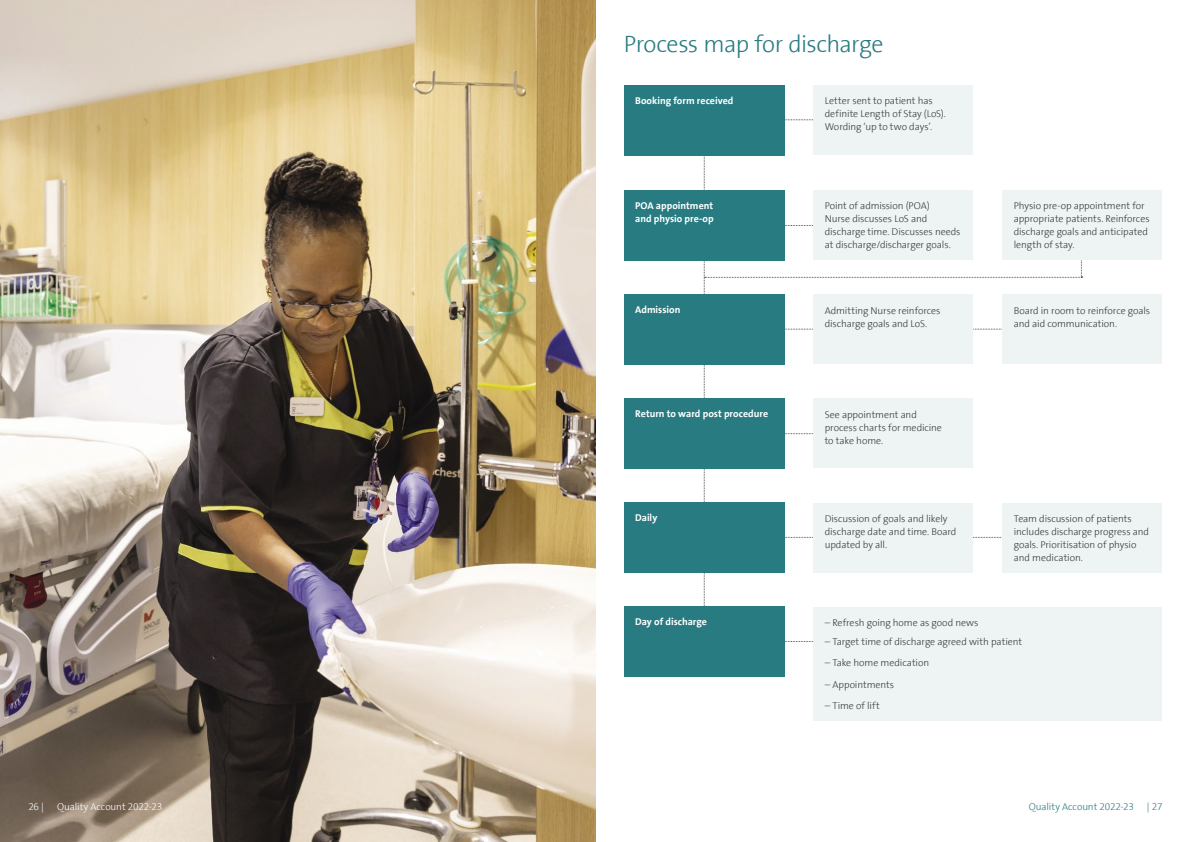
<style>
.page{position:relative;width:1191px;height:842px;background:#fff}
.page>*{position:absolute;margin:0;border:0;box-sizing:border-box;transform-origin:0 0}
.t1{font:300 24px "The Sans Spire";letter-spacing:-.025em;color:#287b81}
.t2{font:300 10px/13px "The Sans Spire";letter-spacing:-.01em;color:#393939}
.t3{font:700 10px/13px "The Sans Spire";color:#fff}
.t4{font:300 10px "The Sans Spire";letter-spacing:-.01em;color:#fff}
.t5{font:300 10px "The Sans Spire";letter-spacing:-.01em;color:#287b81}
</style>
<div class="page">
<div style="left:746px;top:114px;width:104px;height:12px;background:#000;opacity:.2"></div>
<div style="left:813px;top:86px;width:160px;height:69px;background:#edf4f3"></div>
<div style="left:813px;top:607px;width:349px;height:113px;background:#edf4f3"></div>
<div style="left:1002px;top:503px;width:160px;height:69px;background:#edf4f3"></div>
<div style="left:698px;top:119px;width:12px;height:527px;background:#000;opacity:.2"></div>
<svg style="left:704px;top:120px;width:378px;height:522px"></svg>
<div style="left:1002px;top:191px;width:160px;height:69px;background:#edf4f3"></div>
<div style="left:1002px;top:295px;width:160px;height:69px;background:#edf4f3"></div>
<div style="left:624px;top:85px;width:160px;height:70px;background:#287b81"></div>
<div style="left:624px;top:190px;width:160px;height:70px;background:#287b81"></div>
<div style="left:624px;top:398px;width:160px;height:70px;background:#287b81"></div>
<div style="left:624px;top:502px;width:160px;height:71px;background:#287b81"></div>
<div style="left:624px;top:607px;width:160px;height:70px;background:#287b81"></div>
<div style="left:624px;top:294px;width:160px;height:70px;background:#287b81"></div>
<img style="left:0;top:0;width:595px;height:842px">
<h1 class="t1" style="left:624px;top:30px;width:261px">Process map for discharge</h1>
<p class="t2" style="left:824px;top:95px;width:123px">Letter sent to patient has definite Length of Stay (LoS).<br>Wording ‘up to two days’.</p>
<p class="t3" style="left:635px;top:94px;width:100px">Booking form received</p>
<p class="t3" style="left:635px;top:199px;width:80px">POA appointment and physio pre-op</p>
<p class="t2" style="left:824px;top:200px;width:137px">Point of admission (POA)<br>Nurse discusses LoS and discharge time. Discusses needs at discharge/discharger goals.</p>
<p class="t3" style="left:635px;top:303px;width:47px">Admission</p>
<p class="t2" style="left:824px;top:304px;width:117px">Admitting Nurse reinforces discharge goals and LoS.</p>
<p class="t3" style="left:635px;top:407px;width:134px">Return to ward post procedure</p>
<p class="t2" style="left:824px;top:408px;width:119px">See appointment and process charts for medicine to take home.</p>
<p class="t3" style="left:635px;top:511px;width:24px">Daily</p>
<p class="t2" style="left:824px;top:512px;width:133px">Discussion of goals and likely discharge date and time. Board updated by all.</p>
<p class="t2" style="left:1013px;top:200px;width:137px">Physio pre-op appointment for appropriate patients. Reinforces discharge goals and anticipated length of stay.</p>
<p class="t2" style="left:1013px;top:304px;width:138px">Board in room to reinforce goals and aid communication.</p>
<p class="t2" style="left:1013px;top:512px;width:137px">Team discussion of patients includes discharge progress and goals. Prioritisation of physio and medication.</p>
<p class="t3" style="left:635px;top:615px;width:73px">Day of discharge</p>
<p class="t2" style="left:824px;top:616px;width:155px">– Refresh going home as good news</p>
<p class="t2" style="left:824px;top:635px;width:199px">– Target time of discharge agreed with patient</p>
<p class="t2" style="left:824px;top:656px;width:106px">– Take home medication</p>
<p class="t2" style="left:824px;top:678px;width:71px">– Appointments</p>
<p class="t2" style="left:824px;top:699px;width:56px">– Time of lift</p>
<p class="t4" style="left:28px;top:801px;width:17px">26 |</p>
<p class="t4" style="left:57px;top:801px;width:107px">Quality Account 2022-23</p>
<p class="t5" style="left:1028px;top:801px;width:107px">Quality Account 2022-23</p>
<p class="t5" style="left:1147px;top:801px;width:17px">| 27</p>
</div>
